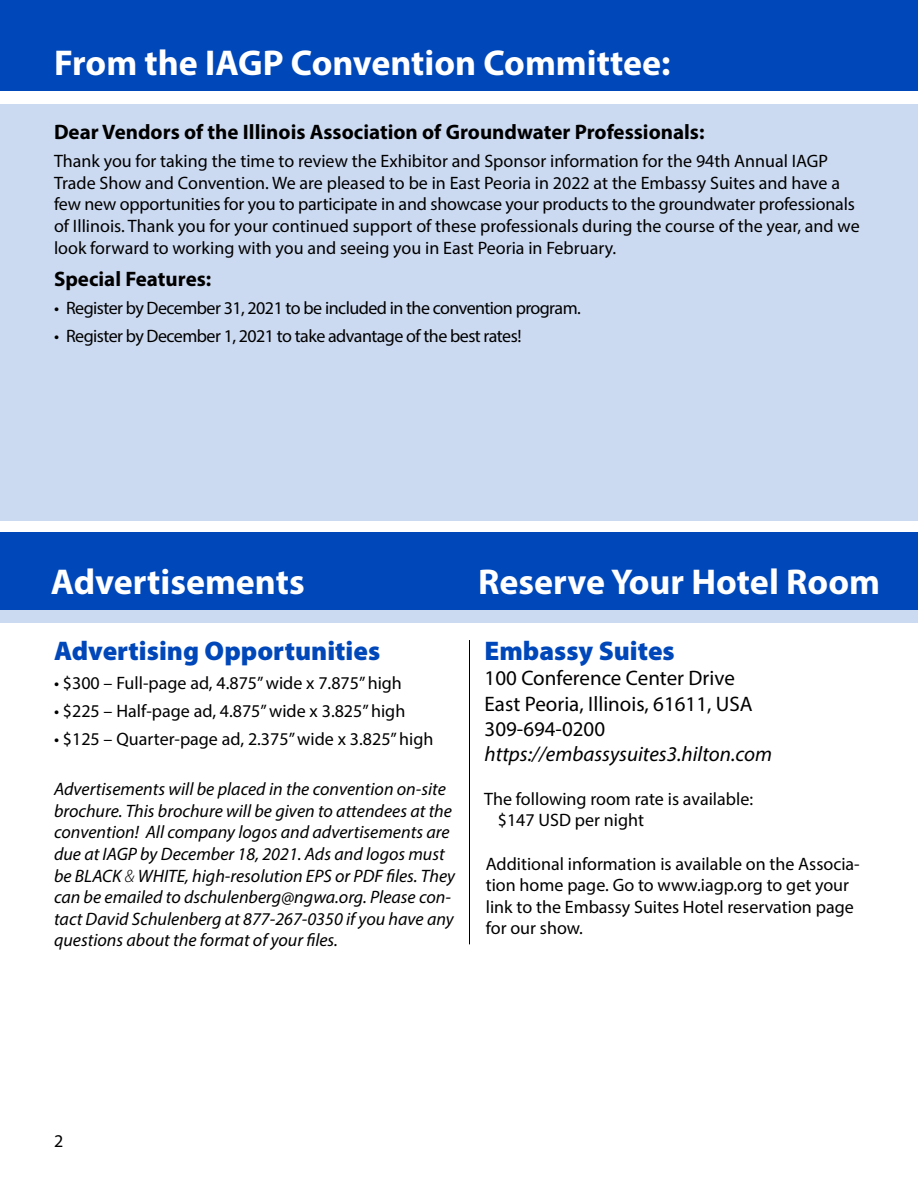
<style>
.page{position:relative;width:918px;height:1188px;background:#fff}
.page>*{position:absolute;margin:0;border:0;box-sizing:border-box;transform-origin:0 0}
.t1{font:700 36px "Myriad Pro";color:#fff}
.t2{font:900 27px "Myriad Pro";color:#0047ba}
.t3{font:700 21px "Myriad Pro";color:#000}
.t4{font:21px/25.2px "Myriad Pro";color:#000}
.t5{font:italic 21px "Myriad Pro";color:#000}
.t6{font:18px/21.6px "Myriad Pro";color:#000}
.t7{font:italic 18px/21.6px "Myriad Pro";color:#000}
.t8{font:18px "Myriad Pro";letter-spacing:-.03em;color:#000}
.s1{font-weight:300}
</style>
<div class="page">
<div style="left:0;top:92px;width:918px;height:429px;background:#ccdaf1"></div>
<div style="left:0;top:0;width:918px;height:91px;background:#0047ba"></div>
<div style="left:0;top:532px;width:918px;height:91px;background:#0047ba"></div>
<div style="left:0;top:610px;width:918px;height:13px;background:#ccdaf1"></div>
<div style="left:0;top:91px;width:918px;height:13px;background:#fff"></div>
<hr style="left:469px;top:640px;width:1px;height:304px;background:#000">
<hr style="left:917px;top:838px;width:1px;height:77px;background:#0047ba">
<h1 class="t1" style="left:54px;top:39px;width:618px">From the IAGP Convention Committee:</h1>
<p class="t3" style="left:54px;top:118px;width:652px">Dear Vendors of the Illinois Association of Groundwater Professionals:</p>
<p class="t6" style="left:54px;top:150px;width:807px">Thank you for taking the time to review the Exhibitor and Sponsor information for the 94th Annual IAGP Trade Show and Convention. We are pleased to be in East Peoria in 2022 at the Embassy Suites and have a few new opportunities for you to participate in and showcase your products to the groundwater professionals of Illinois. Thank you for your continued support of these professionals during the course of the year, and we look forward to working with you and seeing you in East Peoria in February.</p>
<p class="t3" style="left:54px;top:265px;width:159px">Special Features:</p>
<p class="t8" style="left:54px;top:297px;width:528px">• Register by December 31, 2021 to be included in the convention program.</p>
<p class="t8" style="left:54px;top:325px;width:469px">• Register by December 1, 2021 to take advantage of the best rates!</p>
<h1 class="t1" style="left:51px;top:558px;width:255px">Advertisements</h1>
<h1 class="t1" style="left:478px;top:558px;width:403px">Reserve Your Hotel Room</h1>
<h2 class="t2" style="left:54px;top:636px;width:328px">Advertising Opportunities</h2>
<p class="t6" style="left:54px;top:672px;width:349px">• $300 – Full-page ad, 4.875” wide x 7.875” high</p>
<p class="t6" style="left:54px;top:700px;width:353px">• $225 – Half-page ad, 4.875” wide x 3.825” high</p>
<p class="t6" style="left:54px;top:728px;width:381px">• $125 – Quarter-page ad, 2.375” wide x 3.825” high</p>
<p class="t7" style="left:54px;top:778px;width:403px">Advertisements will be placed in the convention on-site brochure. This brochure will be given to attendees at the convention! All company logos and advertisements are due at IAGP by December 18, 2021. Ads and logos must be BLACK <span class="s1">&amp;</span> WHITE, high-resolution EPS or PDF files. They can be emailed to dschulenberg@ngwa.org. Please con&shy;tact David Schulenberg at 877-267-0350 if you have any questions about the format of your files.</p>
<h2 class="t2" style="left:485px;top:636px;width:192px">Embassy Suites</h2>
<p class="t4" style="left:485px;top:665px;width:270px">100 Conference Center Drive<br>East Peoria, Illinois, 61611, USA<br>309-694-0200</p>
<p class="t5" style="left:485px;top:741px;width:289px">https://embassysuites3.hilton.com</p>
<p class="t6" style="left:498px;top:788px;width:257px;text-indent:-14px">The following room rate is available: $147 USD per night</p>
<p class="t6" style="left:486px;top:853px;width:376px">Additional information is available on the Associa&shy;tion home page. Go to www.iagp.org to get your link to the Embassy Suites Hotel reservation page for our show.</p>
<p class="t6" style="left:54px;top:1130px;width:11px">2</p>
</div>
